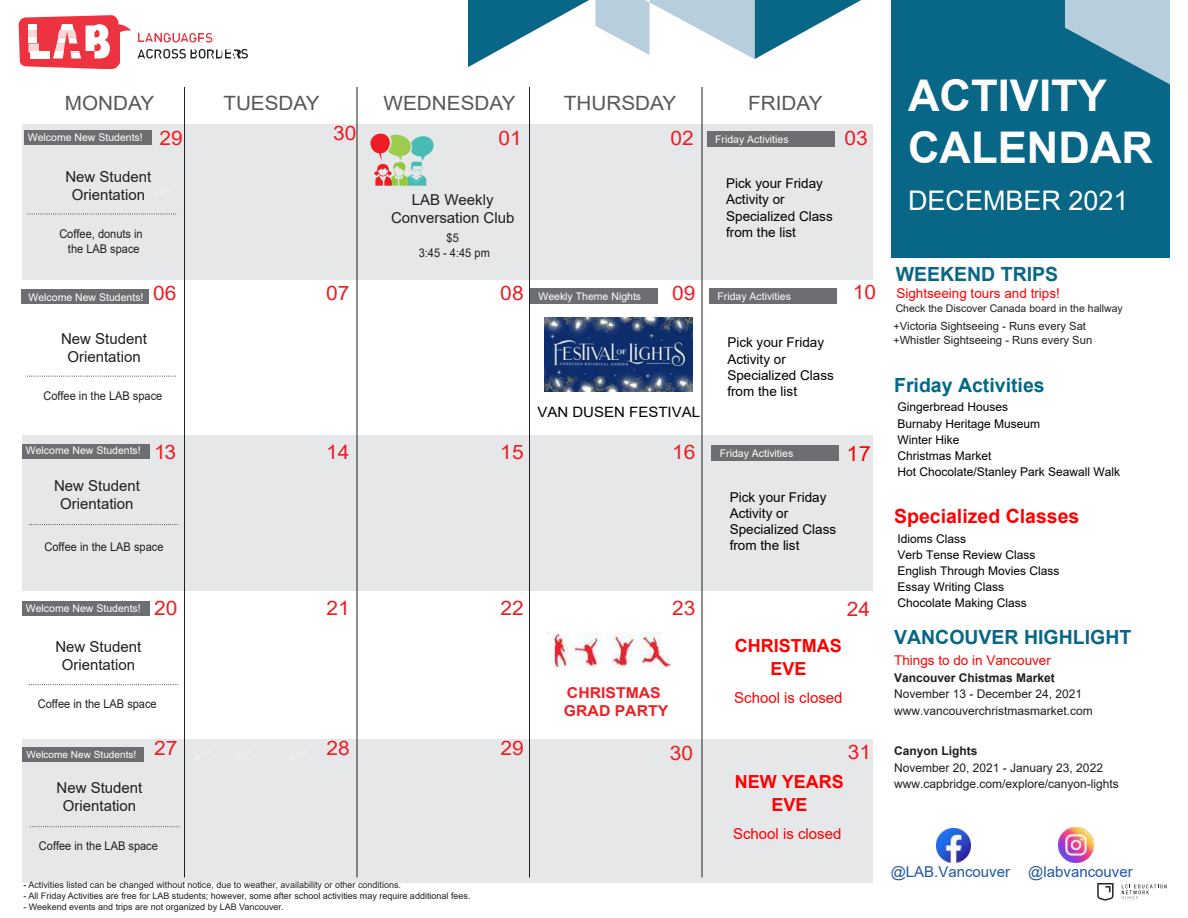
<style>
.page{position:relative;width:1188px;height:918px;background:#fff}
.page>*{position:absolute;margin:0;border:0;box-sizing:border-box;transform-origin:0 0}
.t1{font:700 43.65px/52.5px "Arial";color:#fff}
.t2{font:27px "Arial";color:#fff}
.t3{font:21px "Arial";color:#f00;scale:1.05 1}
.t4{font:19.95px "Arial";color:#ee1d23;scale:1.05 1}
.t5{font:19.65px "Arial";color:#57585a;scale:1.05 1}
.t6{font:700 19.5px "Arial";color:#f00}
.t7{font:700 19.5px "Arial";color:#086686}
.t8{font:700 19.5px "Arial";color:#006988}
.t9{font:700 19.5px "Arial";color:#086686}
.t10{font:700 18px/23px "Arial";color:#f00;text-align:center}
.t11{font:15px/18px "Arial";color:#211e1e;text-align:center}
.t12{font:15px "Arial";color:#f00}
.t13{font:15px "Arial";color:#2256a6}
.t14{font:700 15px/18px "Arial";color:#ec2126;scale:1.05 1}
.t15{font:14.25px "Arial";color:#000;scale:1.05 1}
.t16{font:13.5px/16.2px "Arial";color:#000}
.t17{font:13.5px "Arial";color:#f00}
.t18{font:12px/16.2px "Arial";color:#000}
.t19{font:12px/16.5px "Arial";color:#201d1d}
.t20{font:12px/14.4px "Arial";color:#211e1e;text-align:center;scale:.92 1}
.t21{font:700 12px "Arial";color:#201d1d}
.t22{font:12px "Arial";color:#211e1e;scale:.92 1}
.t23{font:11.25px/13.8px "Arial";color:#211e1e}
.t24{font:10.5px "Arial";color:#fff}
.t25{font:10.5px "Arial";color:#201e1e}
.t26{font:9.9px "Arial";color:#fff}
.t27{font:9px "Arial";color:#211e1e}
.s1{font-style:inherit}
.s2{font-size:10.5px}
</style>
<div class="page">
<div style="left:891px;top:0;width:279px;height:258px;background:#086686"></div>
<div style="left:22px;top:124px;width:851px;height:156px;background:#e6e7e9"></div>
<div style="left:22px;top:435px;width:851px;height:156px;background:#e6e7e9"></div>
<div style="left:22px;top:740px;width:851px;height:144px;background:#e6e7e9"></div>
<hr style="left:184px;top:87px;width:1px;height:791px;background:#231f20">
<hr style="left:357px;top:87px;width:1px;height:791px;background:#231f20">
<hr style="left:529px;top:87px;width:1px;height:791px;background:#231f20">
<hr style="left:702px;top:87px;width:1px;height:791px;background:#231f20">
<div style="left:22px;top:444px;width:128px;height:15px;background:#6d6e71"></div>
<div style="left:22px;top:747px;width:122px;height:15px;background:#6d6e71"></div>
<div style="left:21px;top:289px;width:128px;height:15px;background:#6d6e71"></div>
<svg style="left:138px;top:33px;width:74px;height:10px"></svg>
<svg style="left:138px;top:49px;width:110px;height:10px"></svg>
<svg style="left:19px;top:15px;width:112px;height:54px"></svg>
<svg style="left:1065px;top:0;width:105px;height:84px"></svg>
<svg style="left:468px;top:0;width:393px;height:67px"></svg>
<div style="left:22px;top:602px;width:128px;height:14px;background:#6d6e71"></div>
<svg style="left:1097px;top:883px;width:17px;height:18px"></svg>
<svg style="left:1122px;top:885px;width:45px;height:14px"></svg>
<img style="left:548px;top:633px;width:123px;height:34px">
<div style="left:707px;top:132px;width:128px;height:15px;background:#6d6e71"></div>
<div style="left:709px;top:288px;width:128px;height:15px;background:#6d6e71"></div>
<div style="left:712px;top:445px;width:127px;height:15px;background:#6d6e71"></div>
<div style="left:24px;top:130px;width:128px;height:15px;background:#6d6e71"></div>
<img style="left:937px;top:829px;width:34px;height:33px">
<img style="left:1059px;top:827px;width:35px;height:35px">
<svg style="left:27px;top:376px;width:149px;height:1px"></svg>
<div style="left:530px;top:289px;width:128px;height:15px;background:#6d6e71"></div>
<svg style="left:370px;top:134px;width:20px;height:19px"></svg>
<svg style="left:374px;top:135px;width:60px;height:51px"></svg>
<svg style="left:27px;top:214px;width:149px;height:1px"></svg>
<svg style="left:29px;top:524px;width:149px;height:1px"></svg>
<svg style="left:29px;top:684px;width:149px;height:1px"></svg>
<svg style="left:30px;top:826px;width:149px;height:1px"></svg>
<img style="left:545px;top:318px;width:147px;height:74px">
<h3 class="t5" style="left:65px;top:90px;width:87px">MONDAY</h3>
<h3 class="t5" style="left:223px;top:90px;width:93px">TUESDAY</h3>
<h3 class="t5" style="left:384px;top:90px;width:127px">WEDNESDAY</h3>
<h3 class="t5" style="left:564px;top:90px;width:109px">THURSDAY</h3>
<h3 class="t5" style="left:748px;top:90px;width:72px">FRIDAY</h3>
<p class="t24" style="left:28px;top:130px;width:116px">Welcome New Students!</p>
<h3 class="t4" style="left:160px;top:124px;width:24px">29</h3>
<h3 class="t4" style="left:333px;top:120px;width:24px">30</h3>
<h3 class="t11" style="left:65px;top:168px;width:87px">New Student<br>Orientation</h3>
<h3 class="t20" style="left:59px;top:227px;width:92px">Coffee<span class="s1">, donuts</span> in the LAB space</h3>
<h3 class="t4" style="left:499px;top:124px;width:24px">01</h3>
<h3 class="t4" style="left:671px;top:124px;width:24px">02</h3>
<h3 class="t4" style="left:845px;top:124px;width:24px">03</h3>
<p class="t24" style="left:715px;top:132px;width:75px">Friday Activities</p>
<h3 class="t11" style="left:391px;top:190px;width:125px">LAB Weekly<br>Conversation Club</h3>
<h3 class="t20" style="left:447px;top:231px;width:15px">$5</h3>
<h3 class="t22" style="left:419px;top:244px;width:79px">3:45 - 4:45 pm</h3>
<h3 class="t16" style="left:726px;top:175px;width:108px">Pick your Friday<br>Activity or<br>Specialized Class from the list</h3>
<p class="t24" style="left:29px;top:290px;width:116px">Welcome New Students!</p>
<h3 class="t4" style="left:326px;top:279px;width:24px">07</h3>
<h3 class="t4" style="left:500px;top:279px;width:24px">08</h3>
<h3 class="t4" style="left:672px;top:279px;width:24px">09</h3>
<h3 class="t4" style="left:853px;top:278px;width:24px">10</h3>
<h3 class="t4" style="left:153px;top:279px;width:24px">06</h3>
<p class="t24" style="left:538px;top:289px;width:104px">Weekly Theme Nights</p>
<p class="t24" style="left:717px;top:289px;width:75px">Friday Activities</p>
<h3 class="t11" style="left:61px;top:329px;width:87px">New Student<br>Orientation</h3>
<h3 class="t20" style="left:43px;top:389px;width:131px">Coffee in the LAB space</h3>
<h3 class="t15" style="left:537px;top:403px;width:156px">VAN DUSEN FESTIVAL</h3>
<h3 class="t16" style="left:727px;top:334px;width:108px">Pick your Friday<br>Activity or<br>Specialized Class from the list</h3>
<p class="t24" style="left:26px;top:444px;width:116px">Welcome New Students!</p>
<h3 class="t4" style="left:154px;top:438px;width:22px">13</h3>
<h3 class="t4" style="left:326px;top:438px;width:24px">14</h3>
<h3 class="t4" style="left:500px;top:438px;width:24px">15</h3>
<h3 class="t4" style="left:672px;top:438px;width:24px">16</h3>
<h3 class="t3" style="left:846px;top:439px;width:25px">17</h3>
<p class="t24" style="left:720px;top:446px;width:75px">Friday Activities</p>
<h3 class="t11" style="left:54px;top:476px;width:87px">New Student<br>Orientation</h3>
<h3 class="t20" style="left:44px;top:539px;width:131px">Coffee in the LAB space</h3>
<h3 class="t16" style="left:730px;top:489px;width:108px">Pick your Friday<br>Activity or<br>Specialized Class from the list</h3>
<p class="t24" style="left:26px;top:601px;width:116px">Welcome New Students!</p>
<h3 class="t4" style="left:154px;top:594px;width:24px">20</h3>
<h3 class="t4" style="left:326px;top:594px;width:24px">21</h3>
<h3 class="t4" style="left:500px;top:594px;width:24px">22</h3>
<h3 class="t4" style="left:672px;top:594px;width:24px">23</h3>
<h3 class="t4" style="left:847px;top:595px;width:24px">24</h3>
<h3 class="t11" style="left:55px;top:638px;width:87px">New Student<br>Orientation</h3>
<h3 class="t20" style="left:38px;top:697px;width:131px">Coffee in the LAB space</h3>
<p class="t26" style="left:26px;top:748px;width:111px">Welcome New Students!</p>
<h3 class="t11" style="left:57px;top:779px;width:87px">New Student<br>Orientation</h3>
<h3 class="t4" style="left:154px;top:735px;width:24px">27</h3>
<h3 class="t4" style="left:326px;top:735px;width:24px">28</h3>
<h3 class="t4" style="left:500px;top:735px;width:24px">29</h3>
<h3 class="t20" style="left:39px;top:838px;width:131px">Coffee in the LAB space</h3>
<p class="t27" style="left:23px;top:879px;width:379px">- Activities listed can be changed without notice, due to weather, availability or other conditions.</p>
<p class="t27" style="left:23px;top:890px;width:449px">- All Friday Activities are free for LAB students; however, some after school activities may require additional fees.</p>
<p class="t27" style="left:23px;top:901px;width:262px">- Weekend events and trips are not organized by LAB Vancouver.</p>
<h3 class="t14" style="left:564px;top:684px;width:101px">CHRISTMAS<br>GRAD PARTY</h3>
<h3 class="t4" style="left:670px;top:740px;width:24px">30</h3>
<h3 class="t10" style="left:735px;top:635px;width:108px">CHRISTMAS<br>EVE</h3>
<h3 class="t12" style="left:734px;top:687px;width:110px">School is closed</h3>
<h3 class="t4" style="left:848px;top:738px;width:24px">31</h3>
<h3 class="t10" style="left:735px;top:771px;width:111px">NEW YEARS<br>EVE</h3>
<h3 class="t12" style="left:733px;top:823px;width:110px">School is closed</h3>
<h1 class="t1" style="left:908px;top:69px;width:247px">ACTIVITY<br>CALENDAR</h1>
<h2 class="t2" style="left:908px;top:182px;width:222px">DECEMBER 2021</h2>
<h3 class="t9" style="left:896px;top:260px;width:164px">WEEKEND TRIPS</h3>
<h3 class="t17" style="left:896px;top:284px;width:165px">Sightseeing tours and trips!</h3>
<p class="t25" style="left:896px;top:301px;width:229px">Check the Discover Canada board in the hallway</p>
<p class="t23" style="left:894px;top:319px;width:200px"><span class="s2">+</span>Victoria Sightseeing - Runs every Sat <span class="s2">+</span>Whistler Sightseeing - Runs every Sun</p>
<h3 class="t8" style="left:894px;top:372px;width:152px">Friday Activities</h3>
<h3 class="t18" style="left:897px;top:399px;width:224px">Gingerbread Houses<br>Burnaby Heritage Museum<br>Winter Hike<br>Christmas Market<br>Hot Chocolate/Stanley Park Seawall Walk</h3>
<h3 class="t6" style="left:894px;top:503px;width:187px">Specialized Classes</h3>
<h3 class="t18" style="left:897px;top:530px;width:164px">Idioms Class<br>Verb Tense Review Class<br>English Through Movies Class<br>Essay Writing Class<br>Chocolate Making Class</h3>
<h3 class="t7" style="left:894px;top:623px;width:239px">VANCOUVER HIGHLIGHT</h3>
<h3 class="t17" style="left:894px;top:651px;width:158px">Things to do in Vancouver</h3>
<h3 class="t21" style="left:894px;top:669px;width:162px">Vancouver Chistmas Market</h3>
<h3 class="t19" style="left:894px;top:686px;width:200px">November 13 - December 24, 2021 www.vancouverchristmasmarket.com</h3>
<h3 class="t21" style="left:894px;top:743px;width:85px">Canyon Lights</h3>
<h3 class="t19" style="left:894px;top:759px;width:226px">November 20, 2021 - January 23, 2022 www.capbridge.com/explore/canyon-lights</h3>
<h3 class="t13" style="left:891px;top:861px;width:121px">@LAB.Vancouver</h3>
<h3 class="t13" style="left:1028px;top:862px;width:106px">@labvancouver</h3>
</div>
